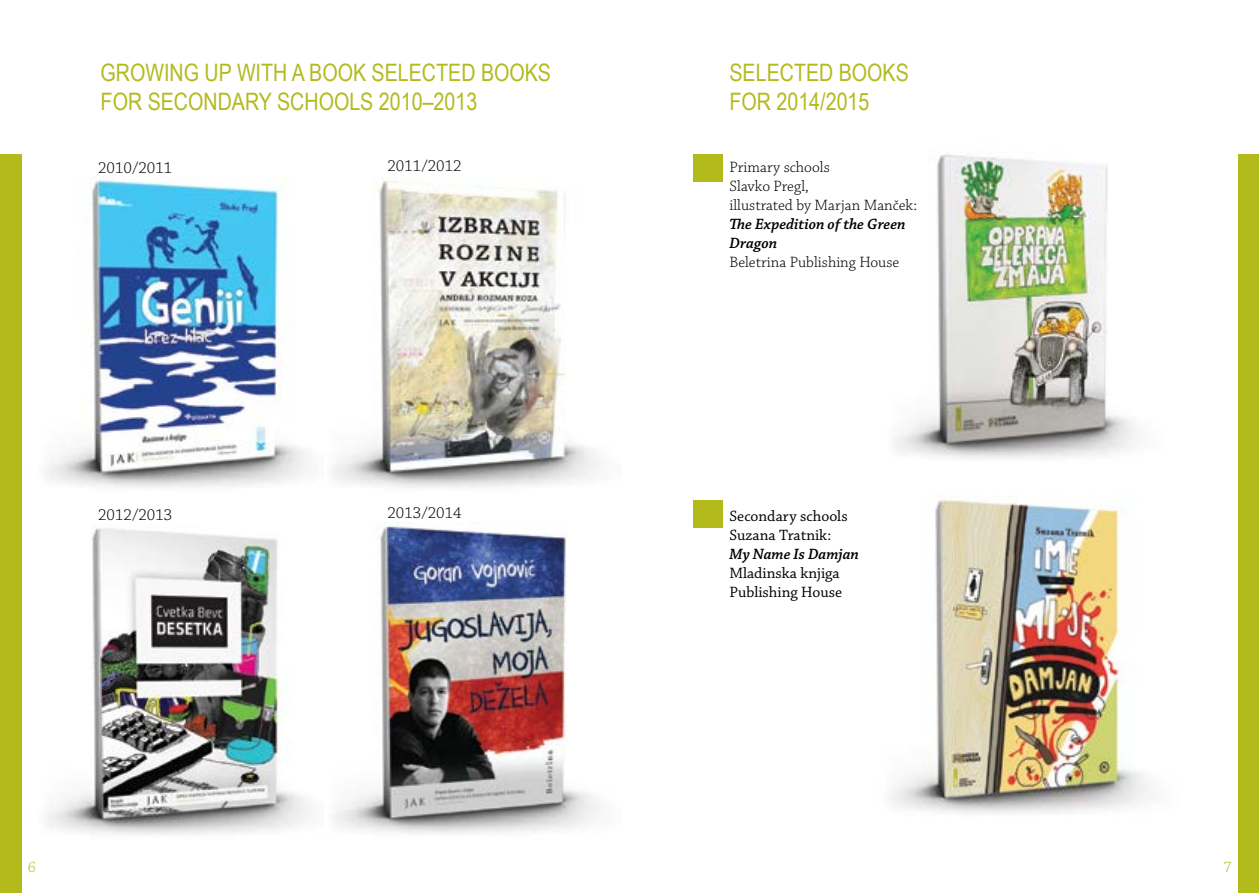
<style>
.page{position:relative;width:1259px;height:893px;background:#fff}
.page>*{position:absolute;margin:0;border:0;box-sizing:border-box;transform-origin:0 0}
.t1{font:24px/28.8px "Arial Narrow";color:#b2ba1c}
.t2{font:300 16.5px "Chaparral Pro";color:#000}
.t3{font:300 15.75px/18.9px "Chaparral Pro";color:#000}
.t4{font:15.75px/18.9px "Chaparral Pro";color:#000}
.t5{font:italic 600 15.75px/18.9px "Chaparral Pro";color:#000}
.t6{font:300 15.75px "Chaparral Pro";color:#b2ba1c}
</style>
<div class="page">
<img style="left:332px;top:181px;width:267px;height:307px">
<img style="left:46px;top:528px;width:265px;height:307px">
<img style="left:334px;top:523px;width:265px;height:311px">
<div style="left:0;top:154px;width:21px;height:739px;background:#b2ba1c"></div>
<img style="left:46px;top:177px;width:265px;height:311px">
<img style="left:895px;top:154px;width:241px;height:305px">
<img style="left:890px;top:496px;width:259px;height:318px">
<div style="left:693px;top:154px;width:29px;height:28px;background:#b2ba1c"></div>
<div style="left:693px;top:500px;width:29px;height:28px;background:#b2ba1c"></div>
<div style="left:1238px;top:154px;width:21px;height:739px;background:#b2ba1c"></div>
<p class="t1" style="left:101px;top:57px;width:452px">GROWING UP WITH A BOOK SELECTED BOOKS<br>FOR SECONDARY SCHOOLS 2010–2013</p>
<p class="t2" style="left:98px;top:159px;width:76px">2010/2011</p>
<p class="t2" style="left:387px;top:157px;width:76px">2011/2012</p>
<p class="t2" style="left:98px;top:506px;width:76px">2012/2013</p>
<p class="t2" style="left:387px;top:504px;width:76px">2013/2014</p>
<p class="t6" style="left:28px;top:858px;width:10px">6</p>
<p class="t1" style="left:729px;top:57px;width:181px">SELECTED BOOKS<br>FOR 2014/2015</p>
<p class="t3" style="left:729px;top:159px;width:189px">Primary schools<br>Slavko Pregl,<br>illustrated by Marjan Manček:</p>
<p class="t5" style="left:729px;top:215px;width:178px">The Expedition of the Green<br>Dragon</p>
<p class="t3" style="left:729px;top:253px;width:171px">Beletrina Publishing House</p>
<p class="t4" style="left:729px;top:507px;width:120px">Secondary schools<br>Suzana Tratnik:</p>
<p class="t5" style="left:729px;top:545px;width:131px">My Name Is Damjan</p>
<p class="t4" style="left:729px;top:564px;width:114px">Mladinska knjiga<br>Publishing House</p>
<p class="t6" style="left:1223px;top:858px;width:10px">7</p>
</div>
